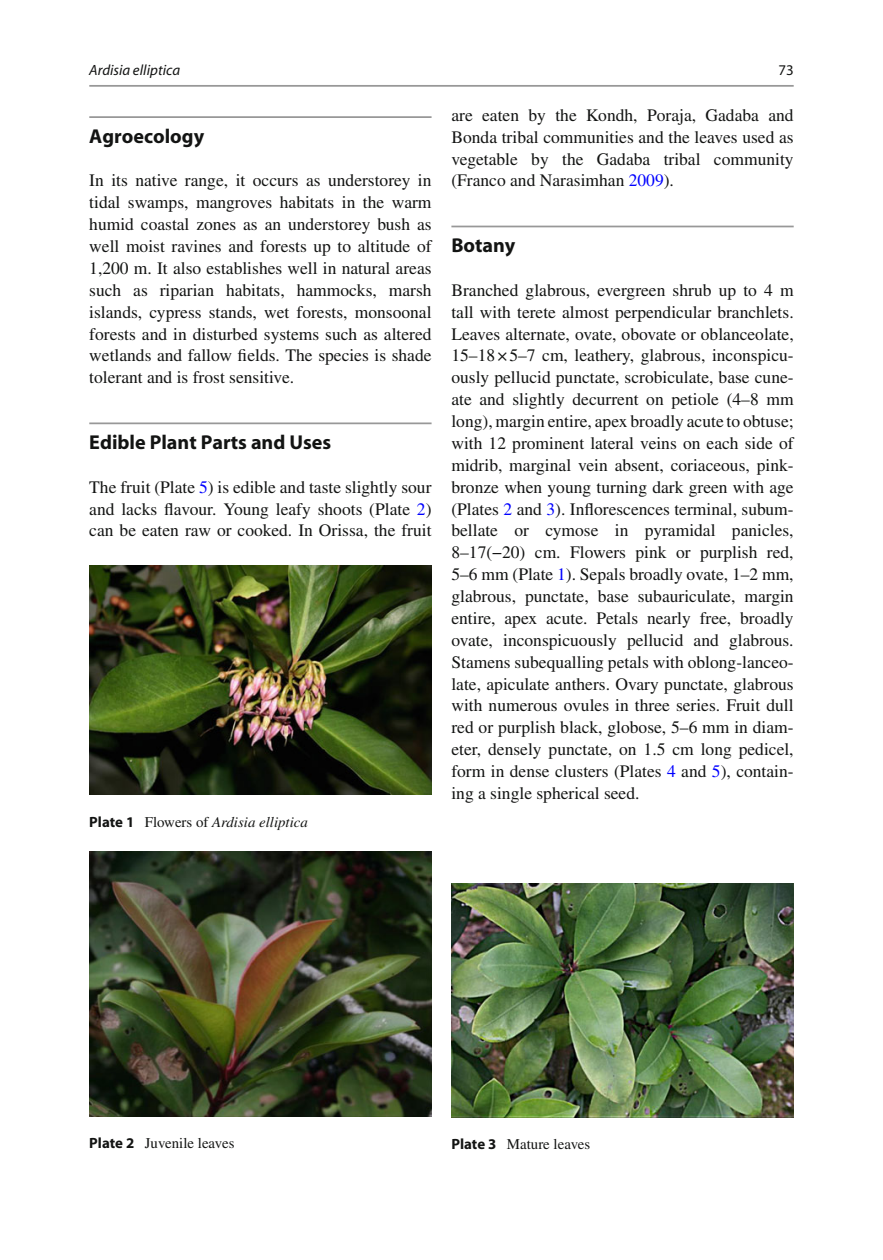
<style>
.page{position:relative;width:883px;height:1260px;background:#fff}
.page>*{position:absolute;margin:0;border:0;box-sizing:border-box;transform-origin:0 0}
.t1{font:700 20.12px "Myriad";color:#131413}
.t2{font:17.5px/21.9px "Times";color:#131413;text-align:justify}
.t3{font:14.88px "Times";color:#131413}
.t4{font:italic 14.88px "Times";color:#131413}
.t5{font:italic 14.88px "Myriad";color:#131413}
.t6{font:14.88px "Myriad";color:#131413}
.s1{color:#00f}
.s2{font-family:"Myriad";font-weight:700;font-style:normal}
.s3{font-style:normal}
.s4{font-family:"Myriad";font-weight:700}
</style>
<div class="page">
<hr style="left:89px;top:85px;width:705px;height:2px;background:#989898">
<hr style="left:89px;top:116px;width:343px;height:2px;background:#989898">
<hr style="left:89px;top:422px;width:343px;height:2px;background:#989898">
<hr style="left:451px;top:226px;width:343px;height:1px;background:#989898">
<img style="left:89px;top:851px;width:343px;height:265px">
<img style="left:451px;top:884px;width:343px;height:233px">
<img style="left:89px;top:566px;width:343px;height:229px">
<p class="t5" style="left:89px;top:64px;width:92px">Ardisia elliptica</p>
<p class="t6" style="left:779px;top:64px;width:17px">73</p>
<p class="t1" style="left:89px;top:128px;width:116px">Agroecology</p>
<p class="t2" style="left:89px;top:171px;width:344px">In its native range, it occurs as understorey in tidal swamps, mangroves habitats in the warm humid coastal zones as an understorey bush as well moist ravines and forests up to altitude of 1,200 m. It also establishes well in natural areas such as riparian habitats, hammocks, marsh islands, cypress stands, wet forests, monsoonal forests and in disturbed systems such as altered wetlands and fallow fi elds. The species is shade tolerant and is frost sensitive.</p>
<p class="t1" style="left:89px;top:435px;width:244px">Edible Plant Parts and Uses</p>
<p class="t2" style="left:89px;top:478px;width:344px">The fruit (Plate <span class="s1">5</span> ) is edible and taste slightly sour and lacks fl avour. Young leafy shoots (Plate <span class="s1">2</span> ) can be eaten raw or cooked. In Orissa, the fruit</p>
<p class="t4" style="left:89px;top:816px;width:220px"><span class="s2">Plate 1</span> <span class="s3">Flowers of</span> Ardisia elliptica</p>
<p class="t2" style="left:451px;top:106px;width:344px">are eaten by the Kondh, Poraja, Gadaba and Bonda tribal communities and the leaves used as vegetable by the Gadaba tribal community (Franco and Narasimhan <span class="s1">2009</span> ) .</p>
<p class="t1" style="left:451px;top:238px;width:66px">Botany</p>
<p class="t2" style="left:451px;top:281px;width:344px">Branched glabrous, evergreen shrub up to 4 m tall with terete almost perpendicular branchlets.<br>Leaves alternate, ovate, obovate or oblanceolate, 15–18 × 5–7 cm, leathery, glabrous, inconspicu&shy;ously pellucid punctate, scrobiculate, base cune&shy;ate and slightly decurrent on petiole (4–8 mm long), margin entire, apex broadly acute to obtuse; with 12 prominent lateral veins on each side of midrib, marginal vein absent, coriaceous, pink&shy;bronze when young turning dark green with age (Plates <span class="s1">2</span> and <span class="s1">3</span> ). In fl orescences terminal, subum&shy;bellate or cymose in pyramidal panicles, 8–17(−20) cm. Flowers pink or purplish red, 5–6 mm (Plate <span class="s1">1</span> ). Sepals broadly ovate, 1–2 mm, glabrous, punctate, base subauriculate, margin entire, apex acute. Petals nearly free, broadly ovate, inconspicuously pellucid and glabrous.<br>Stamens subequalling petals with oblong-lanceo&shy;late, apiculate anthers. Ovary punctate, glabrous with numerous ovules in three series. Fruit dull red or purplish black, globose, 5–6 mm in diam&shy;eter, densely punctate, on 1.5 cm long pedicel, form in dense clusters (Plates <span class="s1">4</span> and <span class="s1">5</span> ), contain&shy;ing a single spherical seed.</p>
<p class="t3" style="left:89px;top:1138px;width:147px"><span class="s4">Plate 2</span> Juvenile leaves</p>
<p class="t3" style="left:451px;top:1139px;width:140px"><span class="s4">Plate 3</span> Mature leaves</p>
</div>
